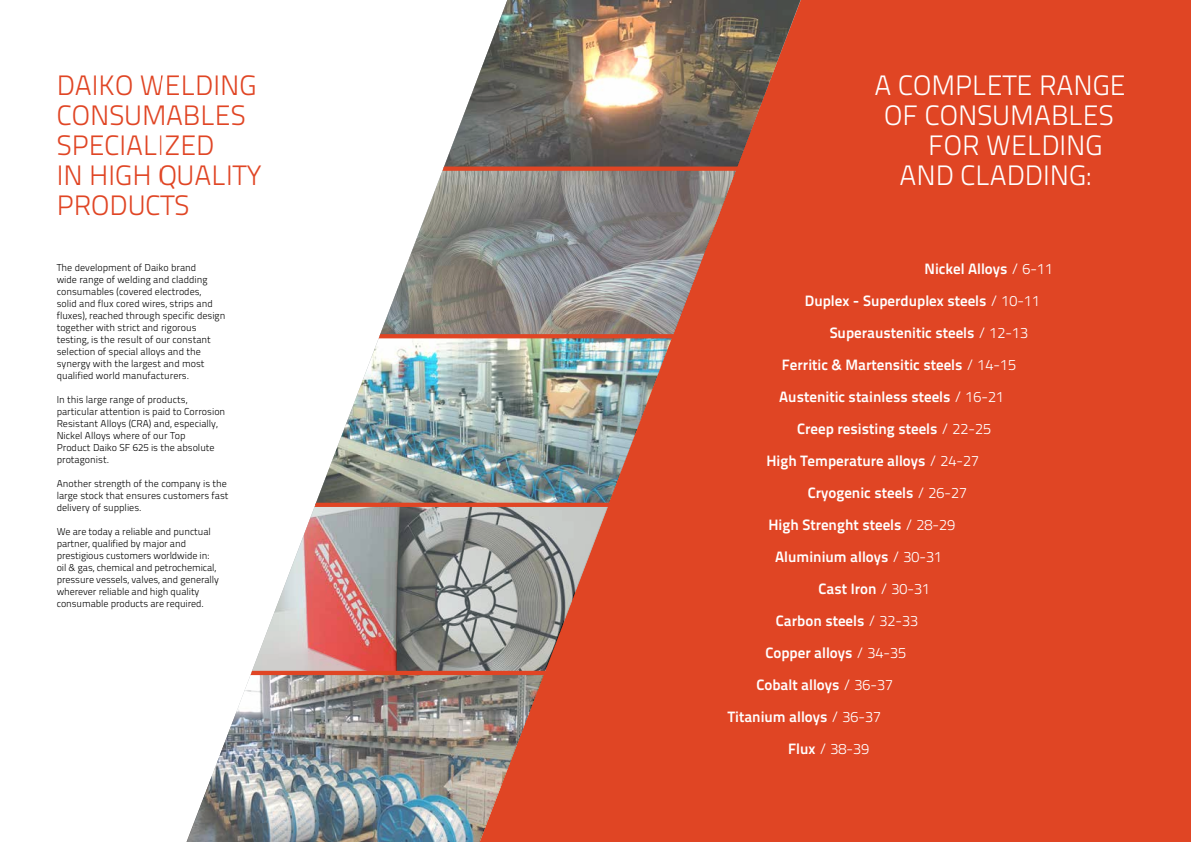
<style>
.page{position:relative;width:1191px;height:842px;background:#fff}
.page>*{position:absolute;margin:0;border:0;box-sizing:border-box;transform-origin:0 0}
.t1{font:28px/30px "Titillium Text 25 L 250 wt";color:#e04524}
.t2{font:28px "Titillium Text 25 L 250 wt";color:#fff}
.t3{font:15px "Titillium Text 25 L 800 wt";color:#fff}
.t4{font:15px "Titillium Text 25 L 250 wt";color:#fff}
.t5{font:10px/12px "Titillium Text 25 L 250 wt";color:#000}
.s1{font-family:"Titillium Text 25 L 250 wt"}
.s2{font-family:"Titillium Text 25 L 800 wt"}
</style>
<div class="page">
<div style="left:809px;top:0;width:382px;height:842px;background:#e04524"></div>
<img style="left:186px;top:0;width:623px;height:842px">
<img style="left:304px;top:505px;width:96px;height:166px">
<svg style="left:250px;top:671px;width:296px;height:4px"></svg>
<svg style="left:314px;top:503px;width:296px;height:4px"></svg>
<svg style="left:379px;top:334px;width:295px;height:4px"></svg>
<svg style="left:442px;top:167px;width:296px;height:4px"></svg>
<h1 class="t1" style="left:57px;top:68px;width:207px">DAIKO WELDING<br>CONSUMABLES<br>SPECIALIZED<br>IN HIGH QUALITY<br>PRODUCTS</h1>
<p class="t5" style="left:57px;top:261px;width:170px">The development of Daiko brand<br>wide range of welding and cladding consumables (covered electrodes,<br>solid and flux cored wires, strips and fluxes), reached through specific design together with strict and rigorous testing, is the result of our constant selection of special alloys and the synergy with the largest and most qualified world manufacturers.</p>
<p class="t5" style="left:57px;top:393px;width:170px">In this large range of products, particular attention is paid to Corrosion<br>Resistant Alloys (CRA) and, especially,<br>Nickel Alloys where of our Top<br>Product Daiko SF 625 is the absolute protagonist.</p>
<p class="t5" style="left:57px;top:477px;width:173px">Another strength of the company is the large stock that ensures customers fast delivery of supplies.</p>
<p class="t5" style="left:57px;top:525px;width:164px">We are today a reliable and punctual partner, qualified by major and prestigious customers worldwide in: oil &amp; gas, chemical and petrochemical, pressure vessels, valves, and generally wherever reliable and high quality consumable products are required.</p>
<h1 class="t2" style="left:874px;top:64px;width:253px">A COMPLETE RANGE</h1>
<h1 class="t2" style="left:884px;top:94px;width:231px">OF CONSUMABLES</h1>
<h1 class="t2" style="left:928px;top:124px;width:176px">FOR WELDING</h1>
<h1 class="t2" style="left:899px;top:154px;width:193px">AND CLADDING:</h1>
<h2 class="t3" style="left:924px;top:258px;width:130px">Nickel Alloys <span class="s1">/ 6-11</span></h2>
<h2 class="t3" style="left:805px;top:290px;width:237px">Duplex - Superduplex steels <span class="s1">/ 10-11</span></h2>
<h2 class="t3" style="left:829px;top:322px;width:200px">Superaustenitic steels <span class="s1">/ 12-13</span></h2>
<h2 class="t3" style="left:782px;top:354px;width:236px">Ferritic &amp; Martensitic steels <span class="s1">/ 14-15</span></h2>
<h2 class="t3" style="left:779px;top:386px;width:226px">Austenitic stainless steels <span class="s1">/ 16-21</span></h2>
<h2 class="t3" style="left:797px;top:418px;width:195px">Creep resisting steels <span class="s1">/ 22-25</span></h2>
<h2 class="t3" style="left:766px;top:450px;width:214px">High Temperature alloys <span class="s1">/ 24-27</span></h2>
<h2 class="t3" style="left:807px;top:482px;width:161px">Cryogenic steels <span class="s1">/ 26-27</span></h2>
<h2 class="t3" style="left:768px;top:514px;width:188px">High Strenght steels <span class="s1">/ 28-29</span></h2>
<h2 class="t3" style="left:775px;top:546px;width:168px">Aluminium alloys <span class="s1">/ 30-31</span></h2>
<h2 class="t3" style="left:818px;top:577px;width:113px">Cast Iron <span class="s1">/ 30-31</span></h2>
<h2 class="t3" style="left:776px;top:609px;width:143px">Carbon steels <span class="s1">/ 32-33</span></h2>
<h2 class="t3" style="left:765px;top:641px;width:142px">Copper alloys <span class="s1">/ 34-35</span></h2>
<h2 class="t3" style="left:756px;top:673px;width:138px">Cobalt alloys <span class="s1">/ 36-37</span></h2>
<h2 class="t3" style="left:728px;top:705px;width:155px">Titanium alloys <span class="s1">/ 36-37</span></h2>
<h2 class="t4" style="left:788px;top:738px;width:82px"><span class="s2">Flux</span> / 38-39</h2>
</div>
